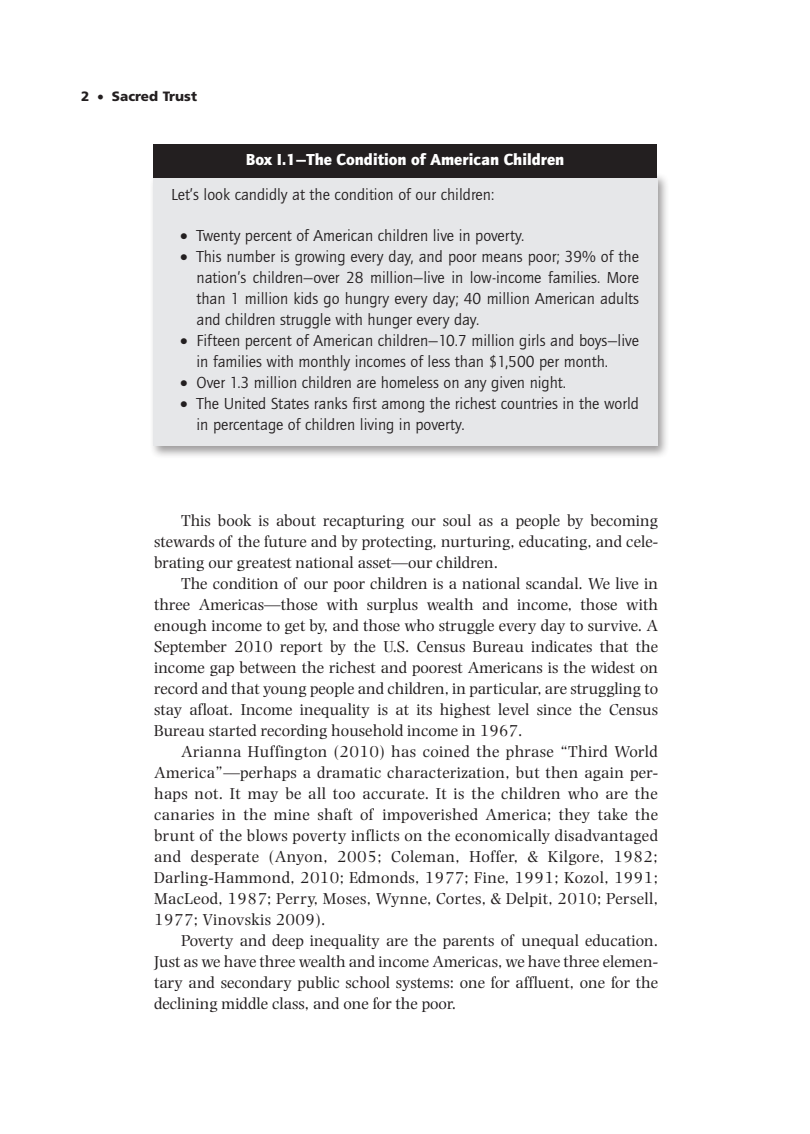
<style>
.page{position:relative;width:810px;height:1134px;background:#fff}
.page>*{position:absolute;margin:0;border:0;box-sizing:border-box;transform-origin:0 0}
.t1{font:16.5px/21px "Photina";color:#231f20;text-align:justify}
.Box_Bulleted_List_1{font:16.5px/21px "Quay Sans EF";color:#231f20}
.Boxed_Text{font:16.5px "Quay Sans EF";color:#231f20}
.Box_Title{font:900 16.5px "Quay Sans EF";color:#fff}
.t2{font:900 13.5px "Frutiger";color:#231f20}
</style>
<div class="page">
<div style="left:149px;top:173px;width:521px;height:286px;background:#231f20;opacity:.45"></div>
<div style="left:153px;top:176px;width:504px;height:270px;background:#e6e7e9"></div>
<div style="left:153px;top:144px;width:504px;height:33px;background:#231f20"></div>
<p class="t2" style="left:81px;top:88px;width:118px">2 • Sacred Trust</p>
<p class="Box_Title" style="left:246px;top:150px;width:320px">Box I.1—The Condition of American Children</p>
<p class="Boxed_Text" style="left:171px;top:186px;width:325px">Let’s look candidly at the condition of our children:</p>
<p class="Box_Bulleted_List_1" style="left:180px;top:225px;width:346px">• Twenty percent of American children live in poverty.</p>
<p class="Box_Bulleted_List_1" style="left:197px;top:246px;width:444px;text-align:justify;text-indent:-17px">• This number is growing every day, and poor means poor; 39% of the nation’s children—over 28 million—live in low-income families. More than 1 million kids go hungry every day; 40 million American adults and children struggle with hunger every day.</p>
<p class="Box_Bulleted_List_1" style="left:197px;top:330px;width:444px;text-indent:-17px">• Fifteen percent of American children—10.7 million girls and boys—live in families with monthly incomes of less than $1,500 per month.</p>
<p class="Box_Bulleted_List_1" style="left:180px;top:372px;width:388px">• Over 1.3 million children are homeless on any given night.</p>
<p class="Box_Bulleted_List_1" style="left:197px;top:393px;width:444px;text-indent:-17px">• The United States ranks first among the richest countries in the world in percentage of children living in poverty.</p>
<p class="t1" style="left:154px;top:510px;width:506px;text-indent:27px">This book is about recapturing our soul as a people by becoming stewards of the future and by protecting, nurturing, educating, and cele&shy;brating our greatest national asset—our children.</p>
<p class="t1" style="left:154px;top:573px;width:506px;text-indent:27px">The condition of our poor children is a national scandal. We live in three Americas—those with surplus wealth and income, those with enough income to get by, and those who struggle every day to survive. A September 2010 report by the U.S. Census Bureau indicates that the income gap between the richest and poorest Americans is the widest on record and that young people and children, in particular, are struggling to stay afloat. Income inequality is at its highest level since the Census Bureau started recording household income in 1967.</p>
<p class="t1" style="left:154px;top:741px;width:506px;text-indent:27px">Arianna Huffington (2010) has coined the phrase “Third World America”—perhaps a dramatic characterization, but then again per&shy;haps not. It may be all too accurate. It is the children who are the canaries in the mine shaft of impoverished America; they take the brunt of the blows poverty inflicts on the economically disadvantaged and desperate (Anyon, 2005; Coleman, Hoffer, &amp; Kilgore, 1982; Darling-Hammond, 2010; Edmonds, 1977; Fine, 1991; Kozol, 1991; MacLeod, 1987; Perry, Moses, Wynne, Cortes, &amp; Delpit, 2010; Persell, 1977; Vinovskis 2009).</p>
<p class="t1" style="left:154px;top:930px;width:506px;text-indent:27px">Poverty and deep inequality are the parents of unequal education.<br>Just as we have three wealth and income Americas, we have three elemen&shy;tary and secondary public school systems: one for affluent, one for the declining middle class, and one for the poor.</p>
</div>
